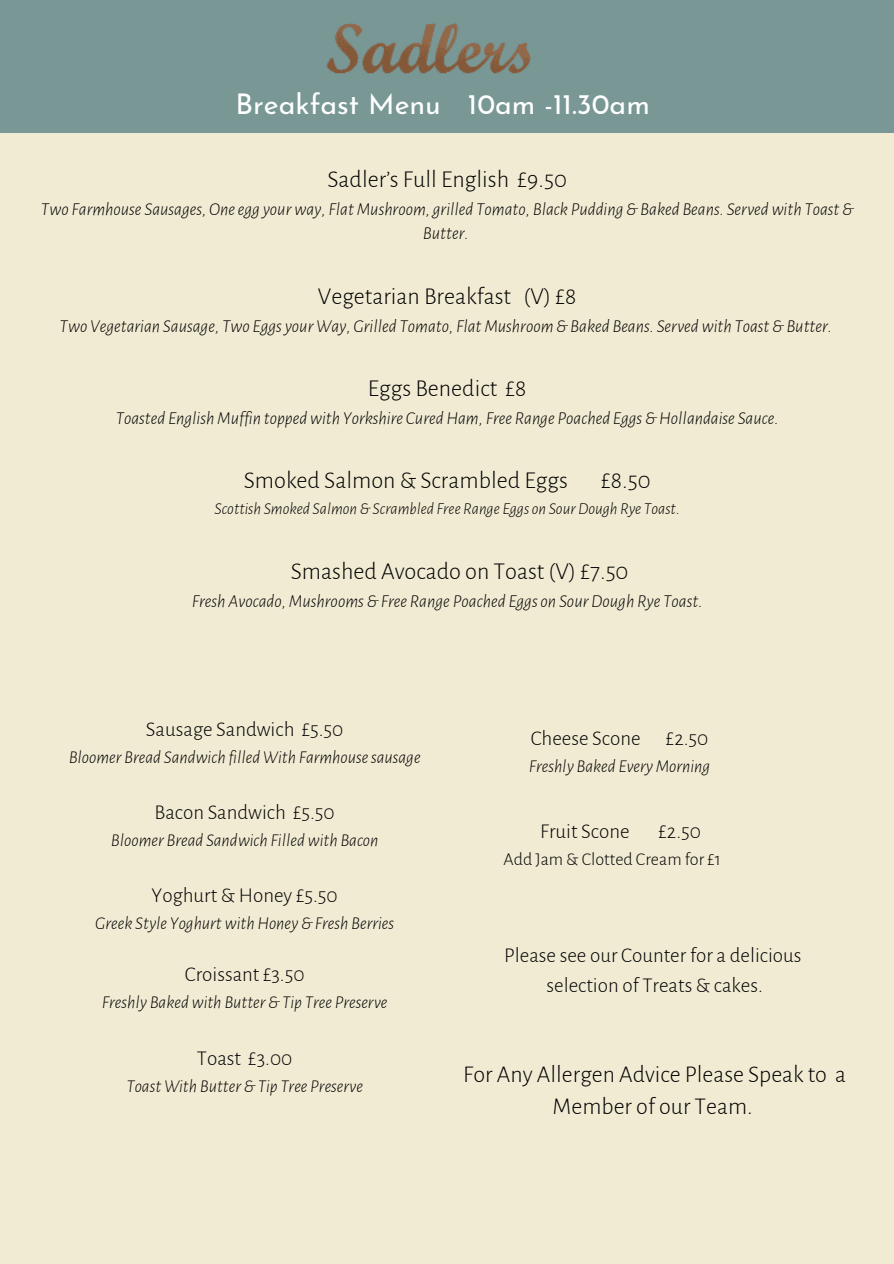
<style>
.page{position:relative;width:894px;height:1264px;background:#fff}
.page>*{position:absolute;margin:0;border:0;box-sizing:border-box;transform-origin:0 0}
.t1{font:28.5px "Josefin Sans";color:#fff}
.t2{font:300 24.15px "Alegreya Sans";color:#000}
.t3{font:300 24px/32.7px "Alegreya Sans";color:#000;text-align:center}
.t4{font:300 21px "Alegreya Sans";color:#000}
.t5{font:italic 300 18.15px/24.8px "Alegreya Sans";color:#000;text-align:center}
.t6{font:italic 300 18px "Alegreya Sans";color:#000}
.t7{font:300 18px "Alegreya Sans";color:#000}
.t8{font:italic 300 16.65px "Alegreya Sans";color:#000}
</style>
<div class="page">
<div style="left:0;top:0;width:893px;height:1263px;background:#f1ebd3"></div>
<div style="left:0;top:0;width:893px;height:132px;background:#789795"></div>
<img style="left:326px;top:23px;width:205px;height:51px">
<p class="t1" style="left:235px;top:92px;width:416px">Breakfast Menu 10am -11.30am</p>
<p class="t2" style="left:327px;top:167px;width:241px">Sadler’s Full English £9.50</p>
<p class="t5" style="left:41px;top:197px;width:813px">Two Farmhouse Sausages, Oneegg yourway, Flat Mushroom, grilled Tomato, Black Pudding&amp;Baked Beans. Servedwith Toast&amp;<br>Butter.</p>
<p class="t2" style="left:318px;top:284px;width:260px">Vegetarian Breakfast (V) £8</p>
<p class="t5" style="left:60px;top:314px;width:773px">Two Vegetarian Sausage, Two Eggsyour Way, Grilled Tomato, Flat Mushroom &amp;Baked Beans. Servedwith Toast&amp;Butter.</p>
<p class="t2" style="left:368px;top:377px;width:160px">Eggs Benedict £8</p>
<p class="t5" style="left:116px;top:406px;width:664px">Toasted English Muffin toppedwith Yorkshire CuredHam, Free Range Poached Eggs&amp;Hollandaise Sauce.</p>
<p class="t2" style="left:244px;top:469px;width:325px">Smoked Salmon &amp; Scrambled Eggs</p>
<p class="t2" style="left:601px;top:469px;width:51px">£8.50</p>
<p class="t8" style="left:214px;top:501px;width:466px">Scottish Smoked Salmon&amp;Scrambled Free Range Eggs on SourDough Rye Toast.</p>
<p class="t2" style="left:291px;top:559px;width:339px">Smashed Avocado on Toast (V) £7.50</p>
<p class="t5" style="left:192px;top:589px;width:512px">Fresh Avocado, Mushrooms&amp;Free Range Poached Eggs on Sour Dough Rye Toast.</p>
<p class="t4" style="left:146px;top:719px;width:199px">Sausage Sandwich £5.50</p>
<p class="t6" style="left:69px;top:748px;width:353px">Bloomer Bread Sandwich filled With Farmhousesausage</p>
<p class="t4" style="left:154px;top:802px;width:182px">Bacon Sandwich £5.50</p>
<p class="t6" style="left:111px;top:831px;width:269px">Bloomer Bread Sandwich Filledwith Bacon</p>
<p class="t4" style="left:152px;top:885px;width:187px">Yoghurt &amp; Honey £5.50</p>
<p class="t6" style="left:95px;top:915px;width:300px">Greek Style YoghurtwithHoney&amp;Fresh Berries</p>
<p class="t4" style="left:185px;top:964px;width:121px">Croissant £3.50</p>
<p class="t6" style="left:102px;top:993px;width:287px">Freshly Bakedwith Butter&amp;Tip Tree Preserve</p>
<p class="t4" style="left:197px;top:1047px;width:97px">Toast £3.00</p>
<p class="t6" style="left:126px;top:1077px;width:238px">Toast With Butter&amp;Tip Tree Preserve</p>
<p class="t4" style="left:530px;top:728px;width:179px">Cheese Scone £2.50</p>
<p class="t6" style="left:528px;top:757px;width:183px">Freshly Baked Every Morning</p>
<p class="t4" style="left:540px;top:821px;width:91px">Fruit Scone</p>
<p class="t4" style="left:658px;top:821px;width:44px">£2.50</p>
<p class="t7" style="left:503px;top:850px;width:218px">Add Jam &amp; Clotted Cream for £1</p>
<p class="t4" style="left:504px;top:945px;width:299px">Please see our Counter for a delicious</p>
<p class="t4" style="left:546px;top:974px;width:218px">selection of Treats &amp; cakes.</p>
<p class="t3" style="left:463px;top:1058px;width:384px">For Any Allergen Advice Please Speak to a<br>Member of our Team.</p>
</div>
